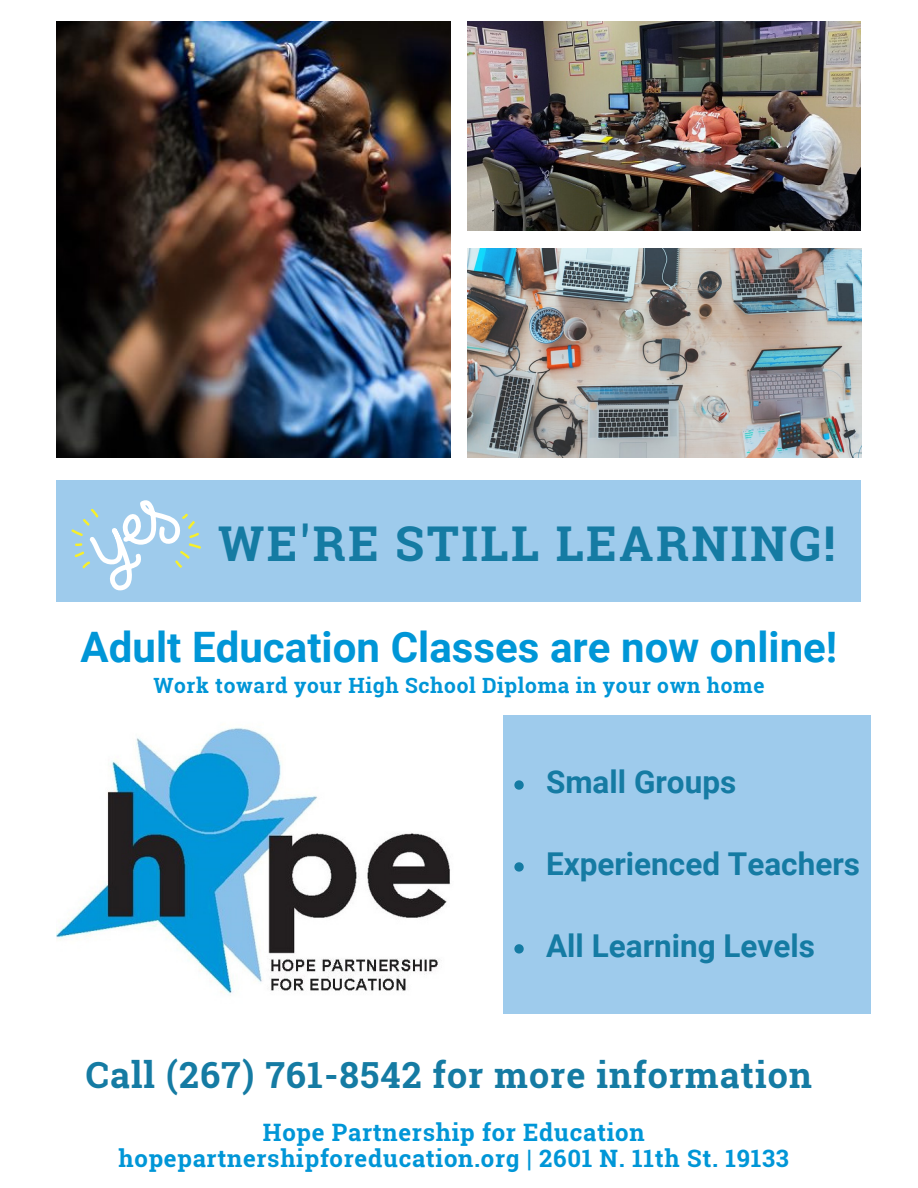
<style>
.page{position:relative;width:918px;height:1188px;background:#fff}
.page>*{position:absolute;margin:0;border:0;box-sizing:border-box;transform-origin:0 0}
.t1{font:700 48px "Roboto Slab";letter-spacing:.05em;color:#157ba3}
.t2{font:700 42px "Roboto";color:#0096d7}
.t3{font:700 36px "Roboto Slab";letter-spacing:.03em;color:#157ba3}
.t4{font:700 31.5px "Roboto";color:#157ba3}
.t5{font:700 24px/26.1px "Roboto Slab";letter-spacing:.03em;color:#0096d7;text-align:center}
.t6{font:700 21px "Roboto Slab";letter-spacing:.03em;color:#0096d7}
</style>
<div class="page">
<img style="left:57px;top:728px;width:393px;height:266px">
<div style="left:503px;top:715px;width:368px;height:298px;background:#9ecbec"></div>
<div style="left:57px;top:480px;width:804px;height:121px;background:#9ecbec"></div>
<img style="left:57px;top:21px;width:393px;height:437px">
<img style="left:467px;top:21px;width:394px;height:209px">
<img style="left:467px;top:248px;width:394px;height:210px">
<svg style="left:71px;top:500px;width:130px;height:91px"></svg>
<svg style="left:514px;top:780px;width:10px;height:10px"></svg>
<svg style="left:514px;top:862px;width:10px;height:10px"></svg>
<svg style="left:514px;top:944px;width:10px;height:10px"></svg>
<h1 class="t1" style="left:218px;top:510px;width:619px">WE'RE STILL LEARNING!</h1>
<h2 class="t2" style="left:81px;top:623px;width:758px">Adult Education Classes are now online!</h2>
<p class="t6" style="left:153px;top:671px;width:613px">Work toward your High School Diploma in your own home</p>
<h3 class="t4" style="left:546px;top:764px;width:192px">Small Groups</h3>
<h3 class="t4" style="left:546px;top:846px;width:316px">Experienced Teachers</h3>
<h3 class="t4" style="left:546px;top:928px;width:271px">All Learning Levels</h3>
<h3 class="t3" style="left:86px;top:1050px;width:728px">Call (267) 761-8542 for more information</h3>
<p class="t5" style="left:119px;top:1119px;width:672px">Hope Partnership for Education hopepartnershipforeducation.org | 2601 N. 11th St. 19133</p>
</div>
